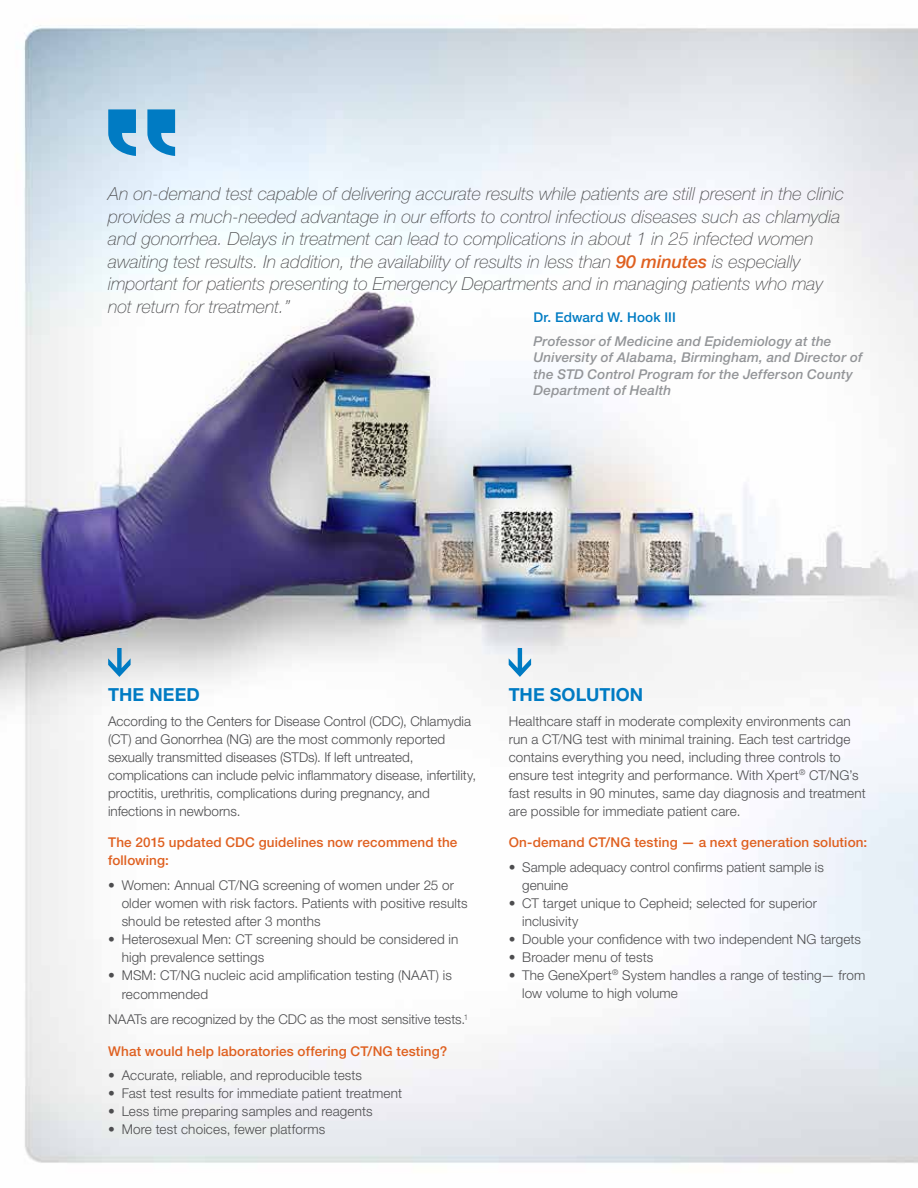
<style>
.page{position:relative;width:918px;height:1188px;background:#fff}
.page>*{position:absolute;margin:0;border:0;box-sizing:border-box;transform-origin:0 0}
.t1{font:italic 100 18px/22.5px "Helvetica Neue LT Std";color:#4d4d4f}
.t2{font:700 18px "Helvetica Neue LT Std";letter-spacing:.005em;color:#007bc3}
.t3{font:300 13.5px/18px "Helvetica Neue LT Std";letter-spacing:.005em;color:#4d4d4f}
.t4{font:500 13.5px/18px "Helvetica Neue LT Std";letter-spacing:.01em;color:#df6020}
.t5{font:italic 500 13.5px/16.5px "Helvetica Neue LT Std";letter-spacing:.015em;color:#939598}
.t6{font:500 13.5px "Helvetica Neue LT Std";letter-spacing:.01em;color:#007bc3}
.s1{font-weight:500;color:#df6020}
</style>
<div class="page">
<img style="left:0;top:25px;width:918px;height:1138px">
<svg style="left:108px;top:648px;width:23px;height:29px"></svg>
<svg style="left:509px;top:648px;width:22px;height:29px"></svg>
<svg style="left:147px;top:109px;width:28px;height:47px"></svg>
<svg style="left:108px;top:109px;width:28px;height:47px"></svg>
<p class="t1" style="left:108px;top:183px;width:737px">An on-demand test capable of delivering accurate results while patients are still present in the clinic provides a much-needed advantage in our efforts to control infectious diseases such as chlamydia and gonorrhea. Delays in treatment can lead to complications in about 1 in 25 infected women awaiting test results. In addition, the availability of results in less than <span class="s1">90 minutes</span> is especially important for patients presenting to Emergency Departments and in managing patients who may not return for treatment.”</p>
<p class="t6" style="left:534px;top:309px;width:144px">Dr. Edward W. Hook III</p>
<p class="t5" style="left:534px;top:332px;width:330px">Professor of Medicine and Epidemiology at the University of Alabama, Birmingham, and Director of the STD Control Program for the Jefferson County Department of Health</p>
<h1 class="t2" style="left:108px;top:683px;width:93px">THE NEED</h1>
<p class="t3" style="left:108px;top:712px;width:369px">According to the Centers for Disease Control (CDC), Chlamydia (CT) and Gonorrhea (NG) are the most commonly reported sexually transmitted diseases (STDs). If left untreated, complications can include pelvic inflammatory disease, infertility, proctitis, urethritis, complications during pregnancy, and infections in newborns.</p>
<p class="t4" style="left:108px;top:833px;width:351px">The 2015 updated CDC guidelines now recommend the following:</p>
<p class="t3" style="left:122px;top:876px;width:348px;text-indent:-14px">• Women: Annual CT/NG screening of women under 25 or older women with risk factors. Patients with positive results should be retested after 3 months</p>
<p class="t3" style="left:122px;top:930px;width:338px;text-indent:-14px">• Heterosexual Men: CT screening should be considered in high prevalence settings</p>
<p class="t3" style="left:122px;top:965px;width:332px;line-height:19.5px;text-indent:-14px">• MSM: CT/NG nucleic acid amplification testing (NAAT) is recommended</p>
<p class="t3" style="left:108px;top:1010px;width:362px">NAATs are recognized by the CDC as the most sensitive tests.<sup>1</sup></p>
<p class="t4" style="left:108px;top:1042px;width:341px">What would help laboratories offering CT/NG testing?</p>
<p class="t3" style="left:108px;top:1066px;width:255px">• Accurate, reliable, and reproducible tests</p>
<p class="t3" style="left:108px;top:1084px;width:295px">• Fast test results for immediate patient treatment</p>
<p class="t3" style="left:108px;top:1102px;width:266px">• Less time preparing samples and reagents</p>
<p class="t3" style="left:108px;top:1120px;width:219px">• More test choices, fewer platforms</p>
<h1 class="t2" style="left:509px;top:683px;width:136px">THE SOLUTION</h1>
<p class="t3" style="left:509px;top:712px;width:359px">Healthcare staff in moderate complexity environments can run a CT/NG test with minimal training. Each test cartridge contains everything you need, including three controls to ensure test integrity and performance. With Xpert<sup>®</sup> CT/NG’s fast results in 90 minutes, same day diagnosis and treatment are possible for immediate patient care.</p>
<p class="t4" style="left:509px;top:833px;width:360px">On-demand CT/NG testing — a next generation solution:</p>
<p class="t3" style="left:522px;top:858px;width:303px;text-indent:-14px">• Sample adequacy control confirms patient sample is genuine</p>
<p class="t3" style="left:522px;top:894px;width:296px;text-indent:-14px">• CT target unique to Cepheid; selected for superior inclusivity</p>
<p class="t3" style="left:509px;top:930px;width:354px">• Double your confidence with two independent NG targets</p>
<p class="t3" style="left:509px;top:948px;width:146px">• Broader menu of tests</p>
<p class="t3" style="left:522px;top:966px;width:345px;text-indent:-13px">• The GeneXpert<sup>®</sup> System handles a range of testing— from low volume to high volume</p>
</div>
